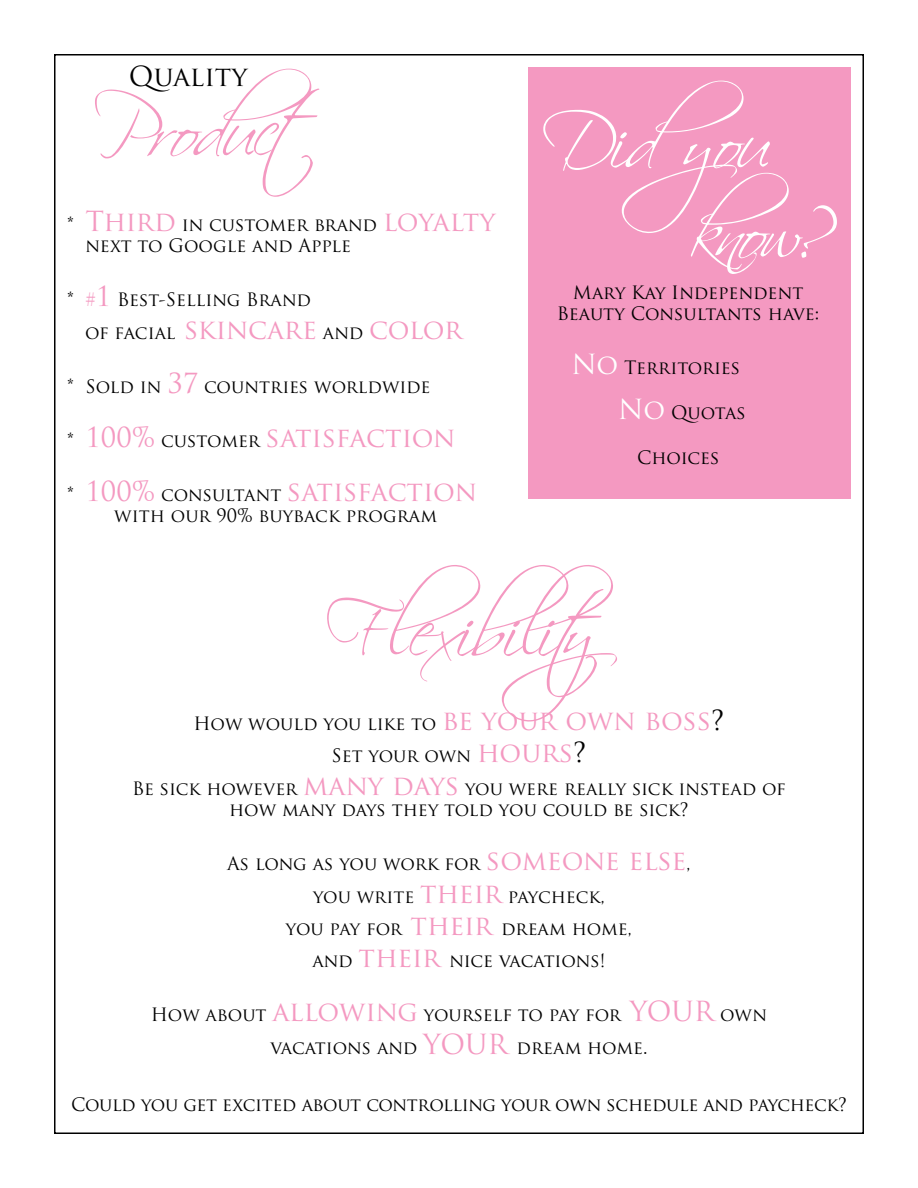
<style>
.page{position:relative;width:918px;height:1188px;background:#fff}
.page>*{position:absolute;margin:0;border:0;box-sizing:border-box;transform-origin:0 0}
.t1{font:75px "Scriptina";letter-spacing:-.035em;color:#f499c1}
.t2{font:75px/90px "Scriptina";letter-spacing:-.04em;color:#fff}
.t3{font:27px/54px "Trajan Pro";color:#f499c1}
.t4{font:27px "Trajan Pro";color:#000}
.t5{font:18px/32.4px "Trajan Pro";letter-spacing:-.005em;color:#000;text-align:center}
.s1{font-size:27px;color:#f499c1}
.s2{color:#f499c1}
.s3{font-size:18px;color:#000}
.s4{font-size:27px;color:#fff}
.s5{font-size:27px}
</style>
<div class="page">
<div style="left:528px;top:68px;width:322px;height:431px;background:#f499c1"></div>
<h2 class="t4" style="left:129px;top:59px;width:120px">Quality</h2>
<h1 class="t1" style="left:92px;top:85px;width:229px">Product</h1>
<p class="t5" style="left:85px;top:213px;width:412px;line-height:21.6px;text-align:left;text-indent:-18px">* <span class="s1">Third</span> in customer brand <span class="s1">loyalty </span>next to Google and Apple</p>
<p class="t5" style="left:68px;top:283px;width:245px">* <span class="s2">#</span><span class="s1">1</span> Best-S elling Brand</p>
<h2 class="t3" style="left:85px;top:302px;width:379px"><span class="s3">of facial</span> skincare <span class="s3">and</span> color</h2>
<p class="t5" style="left:68px;top:370px;width:364px">* S old in <span class="s1">37</span> countries worldwide</p>
<h2 class="t3" style="left:68px;top:410px;width:411px"><span class="s3">*</span> 100% <span class="s3">customer</span> satisfaction<br><span class="s3">*</span> 100% <span class="s3">consultant</span> satisfaction</h2>
<p class="t5" style="left:114px;top:499px;width:324px">with our 90% buyback program</p>
<h1 class="t2" style="left:690px;top:96px;width:136px;text-indent:-148px">Didyou know?</h1>
<p class="t5" style="left:557px;top:281px;width:264px;line-height:21.6px">Mary Kay I ndependent<br>Beauty Consultants have:</p>
<p class="t5" style="left:571px;top:351px;width:170px"><span class="s4">No</span> Territories</p>
<p class="t5" style="left:618px;top:396px;width:129px"><span class="s4">No</span> Quotas</p>
<p class="t5" style="left:637px;top:441px;width:84px">Choices</p>
<h1 class="t1" style="left:326px;top:586px;width:353px">Flexibility</h1>
<p class="t5" style="left:132px;top:707px;width:655px">How would you like to <span class="s1">be your own boss</span><span class="s5">?<br></span>S et your own <span class="s1">hours</span><span class="s5">?<br></span>Be sick however <span class="s1">many days</span> you were really sick instead of</p>
<p class="t5" style="left:229px;top:793px;width:461px">how many days they told you could be sick?</p>
<p class="t5" style="left:227px;top:847px;width:465px">As long as you work for <span class="s1">someone else</span>, you write <span class="s1">their</span> paycheck,<br>you pay for <span class="s1">their</span> dream home,<br>and <span class="s1">their</span> nice vacations!</p>
<p class="t5" style="left:151px;top:999px;width:618px">How about <span class="s1">allowing</span> yourself to pay for <span class="s1">your</span> own vacations and <span class="s1">YOU R</span> dream home.</p>
<p class="t5" style="left:71px;top:1088px;width:777px">Could you get excited about controlling your own schedule and paycheck?</p>
</div>
